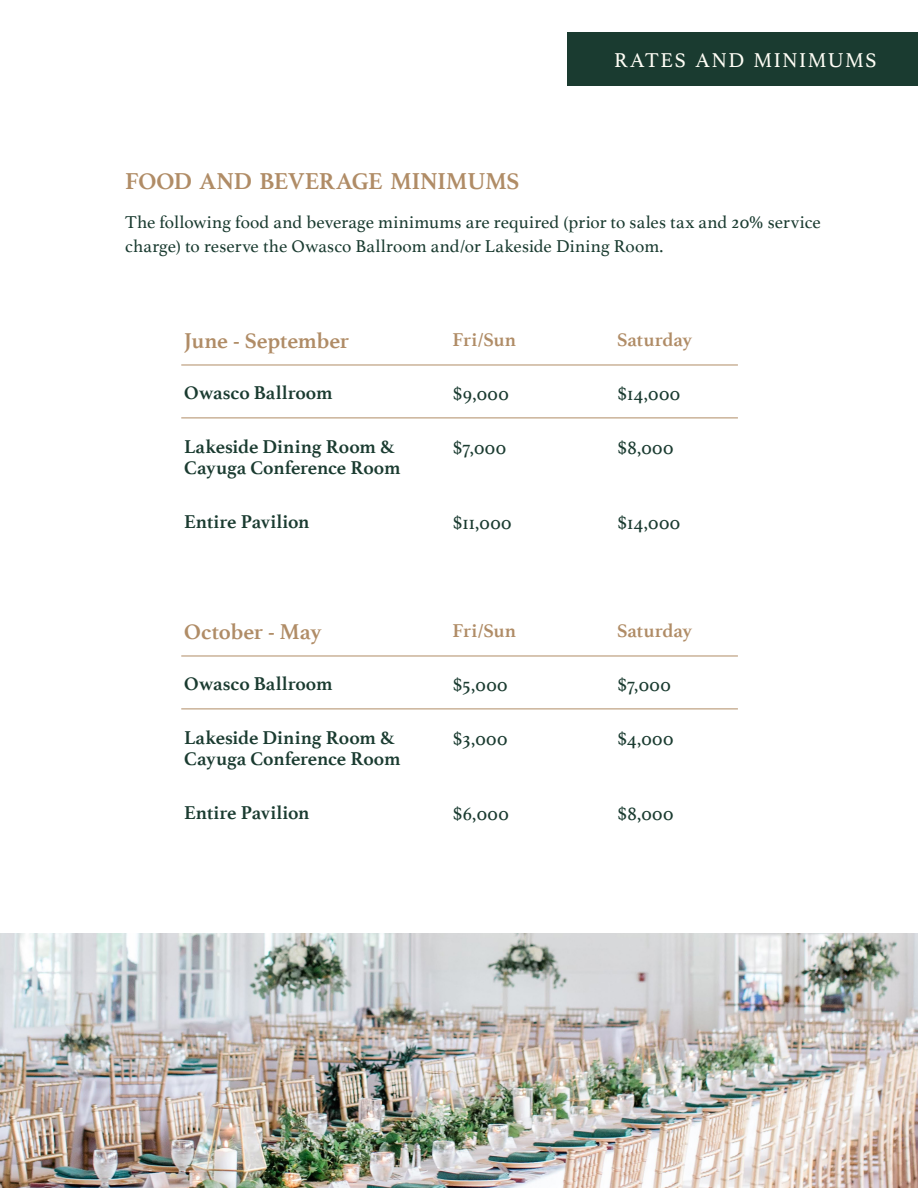
<style>
.page{position:relative;width:918px;height:1188px;background:#fff}
.page>*{position:absolute;margin:0;border:0;box-sizing:border-box;transform-origin:0 0}
.t1{font:700 24.15px "Athelas";letter-spacing:-.01em;color:#b08c66}
.t2{font:700 22.5px "Athelas";letter-spacing:-.015em;color:#b08c66}
.t3{font:21px "Athelas";letter-spacing:.07em;color:#fffef6}
.t4{font:700 19.5px/21px "Athelas";letter-spacing:-.01em;color:#1a3b30}
.t5{font:19.5px "Athelas";letter-spacing:.02em;color:#1a3b30}
.t6{font:700 19.5px "Athelas";letter-spacing:-.005em;color:#b08c66}
.t7{font:18px/23.4px "Athelas";letter-spacing:.005em;color:#1a3b30}
</style>
<div class="page">
<hr style="left:181px;top:418px;width:557px;height:1px;background:#b08c66">
<hr style="left:181px;top:365px;width:557px;height:1px;background:#b08c66">
<hr style="left:181px;top:709px;width:557px;height:1px;background:#b08c66">
<hr style="left:181px;top:656px;width:557px;height:1px;background:#b08c66">
<div style="left:567px;top:32px;width:351px;height:54px;background:#1a3b30"></div>
<img style="left:0;top:934px;width:918px;height:254px">
<p class="t3" style="left:614px;top:49px;width:264px">RATES AND MINIMUMS</p>
<p class="t1" style="left:125px;top:168px;width:396px">FOOD AND BEVERAGE MINIMUMS</p>
<p class="t7" style="left:125px;top:211px;width:697px">The following food and beverage minimums are required (prior to sales tax and 20% service charge) to reserve the Owasco Ballroom and/or Lakeside Dining Room.</p>
<p class="t2" style="left:184px;top:328px;width:166px">June - September</p>
<p class="t4" style="left:184px;top:383px;width:150px">Owasco Ballroom</p>
<p class="t4" style="left:184px;top:437px;width:218px">Lakeside Dining Room &amp;<br>Cayuga Conference Room</p>
<p class="t4" style="left:184px;top:512px;width:127px">Entire Pavilion</p>
<p class="t2" style="left:184px;top:619px;width:139px">October - May</p>
<p class="t4" style="left:184px;top:674px;width:150px">Owasco Ballroom</p>
<p class="t4" style="left:184px;top:728px;width:218px">Lakeside Dining Room &amp;<br>Cayuga Conference Room</p>
<p class="t4" style="left:184px;top:803px;width:127px">Entire Pavilion</p>
<p class="t6" style="left:452px;top:328px;width:65px">Fri/Sun</p>
<p class="t5" style="left:452px;top:382px;width:58px">$9,000</p>
<p class="t5" style="left:452px;top:436px;width:55px">$7,000</p>
<p class="t5" style="left:452px;top:511px;width:61px">$11,000</p>
<p class="t6" style="left:452px;top:619px;width:65px">Fri/Sun</p>
<p class="t5" style="left:452px;top:673px;width:57px">$5,000</p>
<p class="t5" style="left:452px;top:727px;width:57px">$3,000</p>
<p class="t5" style="left:452px;top:802px;width:58px">$6,000</p>
<p class="t6" style="left:617px;top:328px;width:77px">Saturday</p>
<p class="t5" style="left:617px;top:382px;width:65px">$14,000</p>
<p class="t5" style="left:617px;top:436px;width:58px">$8,000</p>
<p class="t5" style="left:617px;top:511px;width:65px">$14,000</p>
<p class="t6" style="left:617px;top:619px;width:77px">Saturday</p>
<p class="t5" style="left:617px;top:673px;width:55px">$7,000</p>
<p class="t5" style="left:617px;top:727px;width:58px">$4,000</p>
<p class="t5" style="left:617px;top:802px;width:58px">$8,000</p>
</div>
